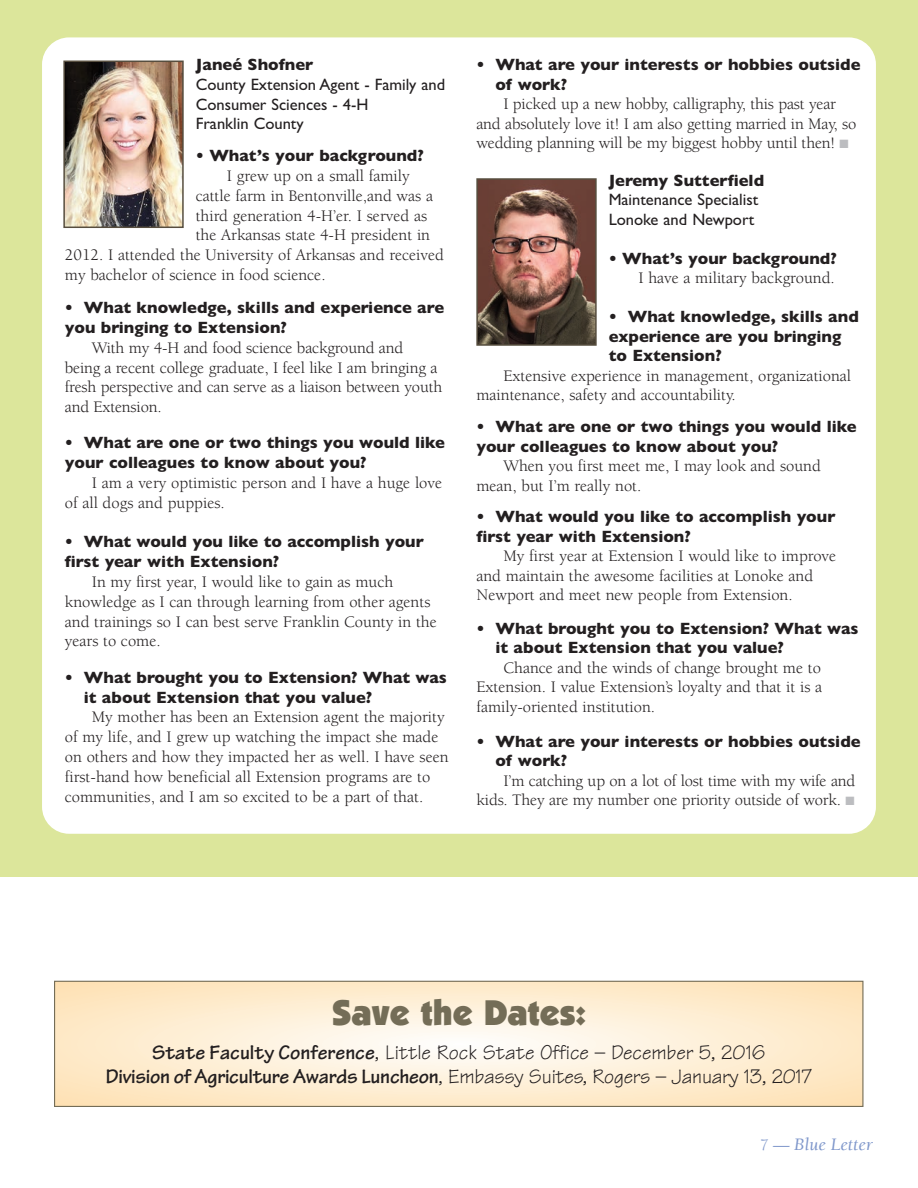
<style>
.page{position:relative;width:918px;height:1188px;background:#fff}
.page>*{position:absolute;margin:0;border:0;box-sizing:border-box;transform-origin:0 0}
.t1{font:900 36px "Itc Kabel";color:#746d57}
.t2{font:21px/24px "Tekton";letter-spacing:-.01em;color:#231f20;text-align:center}
.t3{font:italic 18px "Berkeley";color:#7f97cb}
.t4{font:16.5px/19.5px "Berkeley";color:#231f20;text-align:right}
.t5{font:700 16.5px "Gill Sans";color:#231f20}
.t6{font:16.5px/19.8px "Gill Sans";color:#231f20}
.s1{color:#bcbdc0}
.s2{font-weight:700}
.s3{font-family:"Gill Sans";font-weight:700}
.s4{font-family:"Tekton Pro";font-weight:700}
.s5{font-style:normal;font-size:16.5px}
.s6{font-size:16.5px}
</style>
<div class="page">
<div style="left:0;top:0;width:918px;height:877px;background:#dce69b"></div>
<svg style="left:56px;top:983px;width:805px;height:122px;background:#feedd3"></svg>
<div style="left:54px;top:981px;width:809px;height:126px;border:1px solid #746d57"></div>
<div style="left:42px;top:37px;width:834px;height:797px;background:#fff;border-radius:27px"></div>
<img style="left:66px;top:64px;width:115px;height:161px">
<div style="left:63px;top:61px;width:121px;height:167px;border:2px solid #574e3f"></div>
<img style="left:479px;top:181px;width:115px;height:162px">
<div style="left:476px;top:178px;width:121px;height:168px;border:2px solid #574e3f"></div>
<p class="t5" style="left:196px;top:55px;width:119px">Janeé Shofner</p>
<p class="t6" style="left:196px;top:74px;width:251px">County Extension Agent - Family and<br>Consumer Sciences - 4-H<br>Franklin County</p>
<p class="t5" style="left:196px;top:146px;width:230px">• What’s your background?</p>
<p class="t4" style="left:227px;top:166px;width:184px">I grew up on a small family</p>
<p class="t4" style="left:196px;top:186px;width:239px">cattle farm in Bentonville,and was a</p>
<p class="t4" style="left:196px;top:206px;width:233px">third generation 4-H’er. I served as</p>
<p class="t4" style="left:196px;top:226px;width:236px">the Arkansas state 4-H president in</p>
<p class="t4" style="left:65px;top:246px;width:381px">2012. I attended the University of Arkansas and received</p>
<p class="t4" style="left:65px;top:265px;width:262px">my bachelor of science in food science.</p>
<p class="t5" style="left:65px;top:298px;width:381px">• What knowledge, skills and experience are</p>
<p class="t5" style="left:65px;top:318px;width:224px">you bringing to Extension?</p>
<p class="t4" style="left:92px;top:338px;width:313px">With my 4-H and food science background and</p>
<p class="t4" style="left:65px;top:358px;width:374px">being a recent college graduate, I feel like I am bringing a</p>
<p class="t4" style="left:65px;top:378px;width:379px">fresh perspective and can serve as a liaison between youth</p>
<p class="t4" style="left:65px;top:398px;width:98px">and Extension.</p>
<p class="t5" style="left:65px;top:433px;width:382px">• What are one or two things you would like</p>
<p class="t5" style="left:65px;top:453px;width:303px">your colleagues to know about you?</p>
<p class="t4" style="left:92px;top:473px;width:352px">I am a very optimistic person and I have a huge love</p>
<p class="t4" style="left:65px;top:493px;width:161px">of all dogs and puppies.</p>
<p class="t5" style="left:65px;top:532px;width:361px">• What would you like to accomplish your</p>
<p class="t5" style="left:65px;top:552px;width:216px">first year with Extension?</p>
<p class="t4" style="left:92px;top:572px;width:303px">In my first year, I would like to gain as much</p>
<p class="t4" style="left:65px;top:592px;width:367px">knowledge as I can through learning from other agents</p>
<p class="t4" style="left:65px;top:612px;width:373px">and trainings so I can best serve Franklin County in the</p>
<p class="t4" style="left:65px;top:632px;width:97px">years to come.</p>
<p class="t5" style="left:65px;top:667px;width:384px">• What brought you to Extension? What was</p>
<p class="t5" style="left:84px;top:687px;width:290px">it about Extension that you value?</p>
<p class="t4" style="left:92px;top:708px;width:354px">My mother has been an Extension agent the majority</p>
<p class="t4" style="left:65px;top:728px;width:375px">of my life, and I grew up watching the impact she made</p>
<p class="t4" style="left:65px;top:747px;width:385px">on others and how they impacted her as well. I have seen</p>
<p class="t4" style="left:65px;top:767px;width:367px">first-hand how beneficial all Extension programs are to</p>
<p class="t4" style="left:65px;top:787px;width:360px">communities, and I am so excited to be a part of that.</p>
<p class="t5" style="left:476px;top:55px;width:386px">• What are your interests or hobbies outside</p>
<p class="t5" style="left:495px;top:74px;width:73px">of work?</p>
<p class="t4" style="left:503px;top:94px;width:334px">I picked up a new hobby, calligraphy, this past year</p>
<p class="t4" style="left:476px;top:114px;width:382px">and absolutely love it! I am also getting married in May, so</p>
<p class="t4" style="left:476px;top:133px;width:374px">wedding planning will be my biggest hobby until then! <span class="s1">■</span></p>
<p class="t6" style="left:609px;top:170px;width:157px"><span class="s2">Jeremy Sutterfield<br></span>Maintenance Specialist<br>Lonoke and Newport</p>
<p class="t4" style="left:609px;top:249px;width:230px"><span class="s3">• What’s your background?<br></span>I have a military background.</p>
<p class="t5" style="left:609px;top:307px;width:252px">• What knowledge, skills and</p>
<p class="t5" style="left:609px;top:327px;width:234px">experience are you bringing</p>
<p class="t5" style="left:609px;top:346px;width:115px">to Extension?</p>
<p class="t4" style="left:503px;top:366px;width:349px">Extensive experience in management, organizational</p>
<p class="t4" style="left:476px;top:386px;width:261px">maintenance, safety and accountability.</p>
<p class="t5" style="left:476px;top:417px;width:382px">• What are one or two things you would like</p>
<p class="t5" style="left:476px;top:436px;width:303px">your colleagues to know about you?</p>
<p class="t4" style="left:503px;top:457px;width:319px">When you first meet me, I may look and sound</p>
<p class="t4" style="left:476px;top:476px;width:166px">mean, but I’m really not.</p>
<p class="t5" style="left:476px;top:507px;width:361px">• What would you like to accomplish your</p>
<p class="t5" style="left:476px;top:527px;width:216px">first year with Extension?</p>
<p class="t4" style="left:503px;top:547px;width:334px">My first year at Extension I would like to improve</p>
<p class="t4" style="left:476px;top:566px;width:338px">and maintain the awesome facilities at Lonoke and</p>
<p class="t4" style="left:476px;top:586px;width:318px">Newport and meet new people from Extension.</p>
<p class="t5" style="left:476px;top:618px;width:384px">• What brought you to Extension? What was</p>
<p class="t5" style="left:495px;top:638px;width:290px">it about Extension that you value?</p>
<p class="t4" style="left:503px;top:658px;width:319px">Chance and the winds of change brought me to</p>
<p class="t4" style="left:476px;top:678px;width:347px">Extension. I value Extension’s loyalty and that it is a</p>
<p class="t4" style="left:476px;top:697px;width:180px">family-oriented institution.</p>
<p class="t5" style="left:476px;top:731px;width:386px">• What are your interests or hobbies outside</p>
<p class="t5" style="left:495px;top:751px;width:73px">of work?</p>
<p class="t4" style="left:503px;top:771px;width:353px">I’m catching up on a lot of lost time with my wife and</p>
<p class="t4" style="left:477px;top:791px;width:379px">kids. They are my number one priority outside of work. <span class="s1">■</span></p>
<p class="t1" style="left:332px;top:990px;width:256px">Save the Dates:</p>
<p class="t2" style="left:106px;top:1040px;width:707px"><span class="s4">State Faculty Conference</span>, Little Rock State Office – December 5, 2016<br><span class="s4">Division of Agriculture Awards Luncheon</span>, Embassy Suites, Rogers – January 13, 2017</p>
<p class="t3" style="left:760px;top:1135px;width:115px"><span class="s5">7</span> <span class="s6">—</span> Blue Letter</p>
</div>
